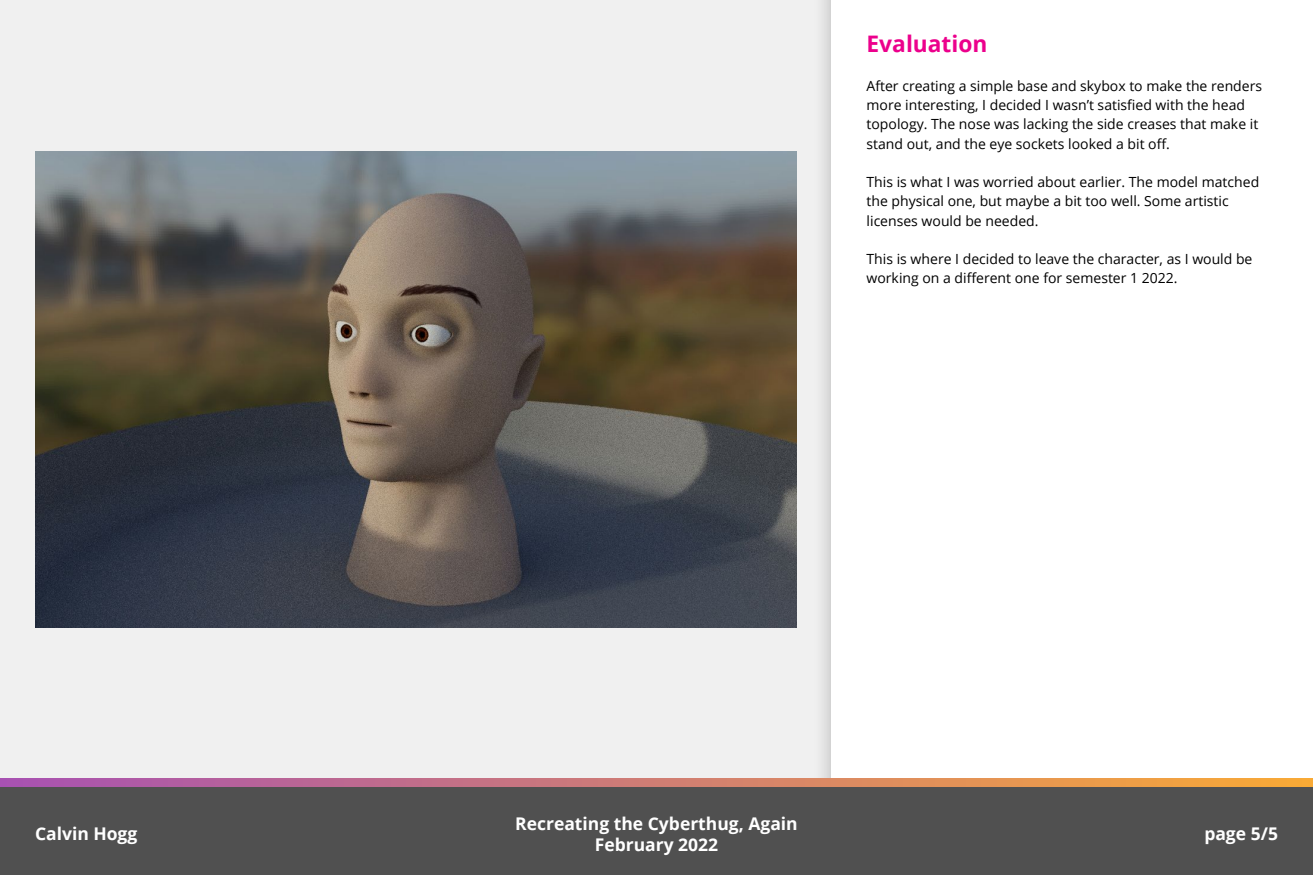
<style>
.page{position:relative;width:1313px;height:875px;background:#fff}
.page>*{position:absolute;margin:0;border:0;box-sizing:border-box;transform-origin:0 0}
.t1{font:700 22.75px "Open Sans";color:#ec008c}
.t2{font:700 17.5px/21px "Open Sans";color:#fff;text-align:center}
.Custom_style{font:14px/19.2px "Open Sans";color:#000}
</style>
<div class="page">
<div style="left:0;top:0;width:812px;height:779px;background:#f0f0f0"></div>
<div style="left:812px;top:0;width:500px;height:875px;background:#e5e5e5"></div>
<div style="left:831px;top:0;width:481px;height:875px;background:#fff"></div>
<svg style="left:0;top:779px;width:1312px;height:9px"></svg>
<div style="left:0;top:788px;width:1312px;height:87px;background:#505050"></div>
<img style="left:35px;top:151px;width:761px;height:476px">
<p class="t1" style="left:866px;top:28px;width:122px">Evaluation</p>
<p class="Custom_style" style="left:866px;top:76px;width:397px">After creating a simple base and skybox to make the renders more interesting, I decided I wasn’t satisfied with the head topology. The nose was lacking the side creases that make it stand out, and the eye sockets looked a bit off.</p>
<p class="Custom_style" style="left:866px;top:172px;width:394px">This is what I was worried about earlier. The model matched the physical one, but maybe a bit too well. Some artistic licenses would be needed.</p>
<p class="Custom_style" style="left:866px;top:249px;width:387px">This is where I decided to leave the character, as I would be working on a different one for semester 1 2022.</p>
<p class="t2" style="left:515px;top:812px;width:284px">Recreating the Cyberthug, Again<br>February 2022</p>
<p class="t2" style="left:35px;top:823px;width:104px">Calvin Hogg</p>
<p class="t2" style="left:1204px;top:823px;width:75px">page 5/5</p>
</div>
